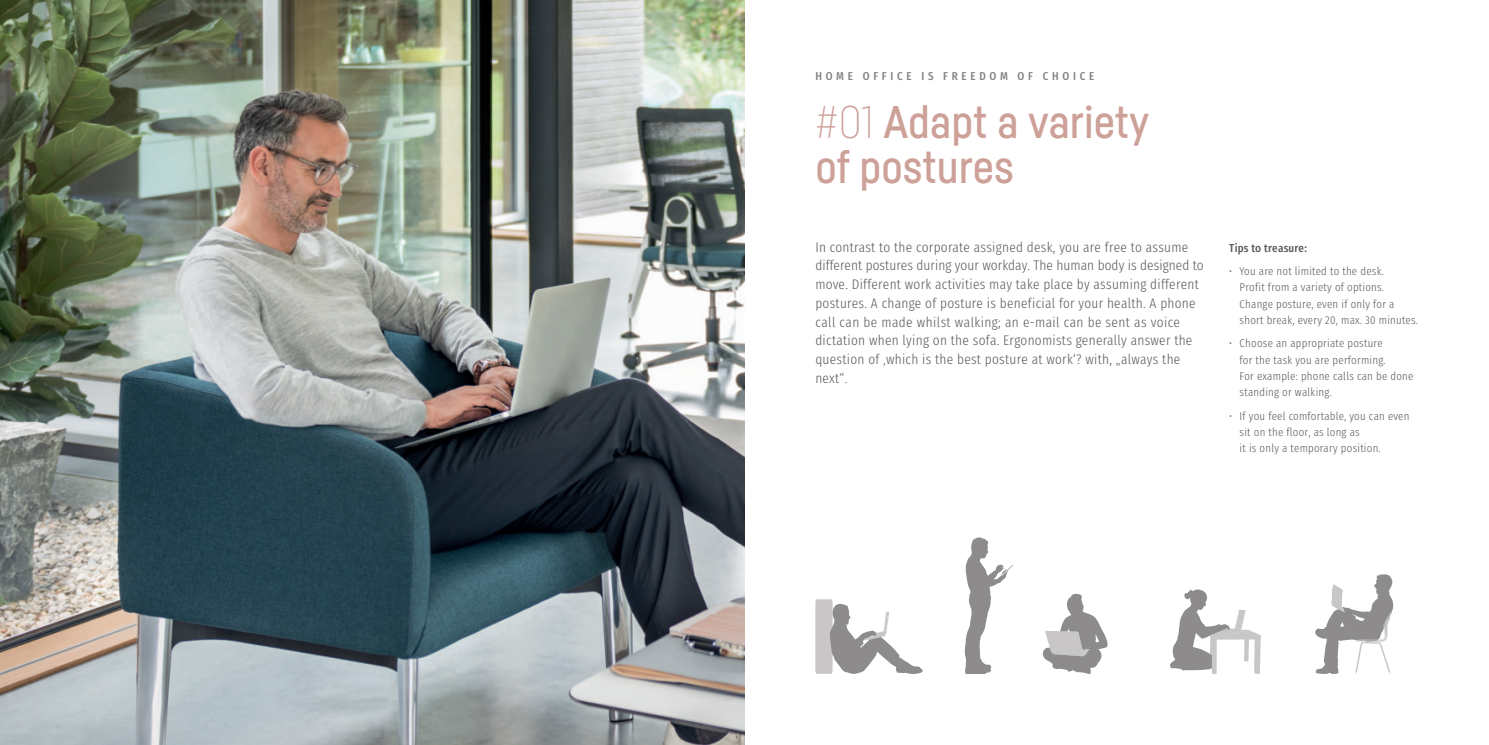
<style>
.page{position:relative;width:1489px;height:745px;background:#fff}
.page>*{position:absolute;margin:0;border:0;box-sizing:border-box;transform-origin:0 0}
.t1{font:500 45px/45px "Sedus Sans";color:#cda098}
.t2{font:300 13.75px/18.8px "Sedus Text Condensed";letter-spacing:.02em;color:#57585a}
.t3{font:300 11.25px/16.2px "Sedus Text Condensed";letter-spacing:.02em;color:#57585a}
.t4{font:700 11.25px "Sedus Text Condensed";letter-spacing:.33em;color:#808285}
.t5{font:700 11.25px "Sedus Text Condensed";letter-spacing:.02em;color:#57585a}
.s1{font-weight:100}
</style>
<div class="page">
<img style="left:0;top:0;width:744px;height:744px">
<svg style="left:815px;top:599px;width:108px;height:74px"></svg>
<svg style="left:1042px;top:594px;width:65px;height:80px"></svg>
<svg style="left:1170px;top:589px;width:90px;height:84px"></svg>
<svg style="left:1315px;top:574px;width:78px;height:99px"></svg>
<svg style="left:964px;top:537px;width:49px;height:136px"></svg>
<p class="t4" style="left:815px;top:65px;width:280px">HOME OFFICE IS FREEDOM OF CHOICE</p>
<h1 class="t1" style="left:815px;top:99px;width:335px"><span class="s1">#01</span> Adapt a variety of postures</h1>
<p class="t2" style="left:815px;top:236px;width:390px">In contrast to the corporate assigned desk, you are free to assume different postures during your workday. The human body is designed to move. Different work activities may take place by assuming different postures. A change of posture is beneficial for your health. A phone call can be made whilst walking; an e-mail can be sent as voice dictation when lying on the sofa. Ergonomists generally answer the question of ‚which is the best posture at work‘? with, „always the next“.</p>
<p class="t5" style="left:1228px;top:237px;width:79px">Tips to treasure:</p>
<p class="t3" style="left:1239px;top:262px;width:180px;text-indent:-11px">• You are not limited to the desk.<br>Profit from a variety of options.<br>Change posture, even if only for a short break, every 20, max. 30 minutes.</p>
<p class="t3" style="left:1239px;top:334px;width:175px;text-indent:-11px">• Choose an appropriate posture<br>for the task you are performing.<br>For example: phone calls can be done standing or walking.</p>
<p class="t3" style="left:1239px;top:406px;width:171px;text-indent:-11px">• If you feel comfortable, you can even sit on the floor, as long as<br>it is only a temporary position.</p>
</div>
